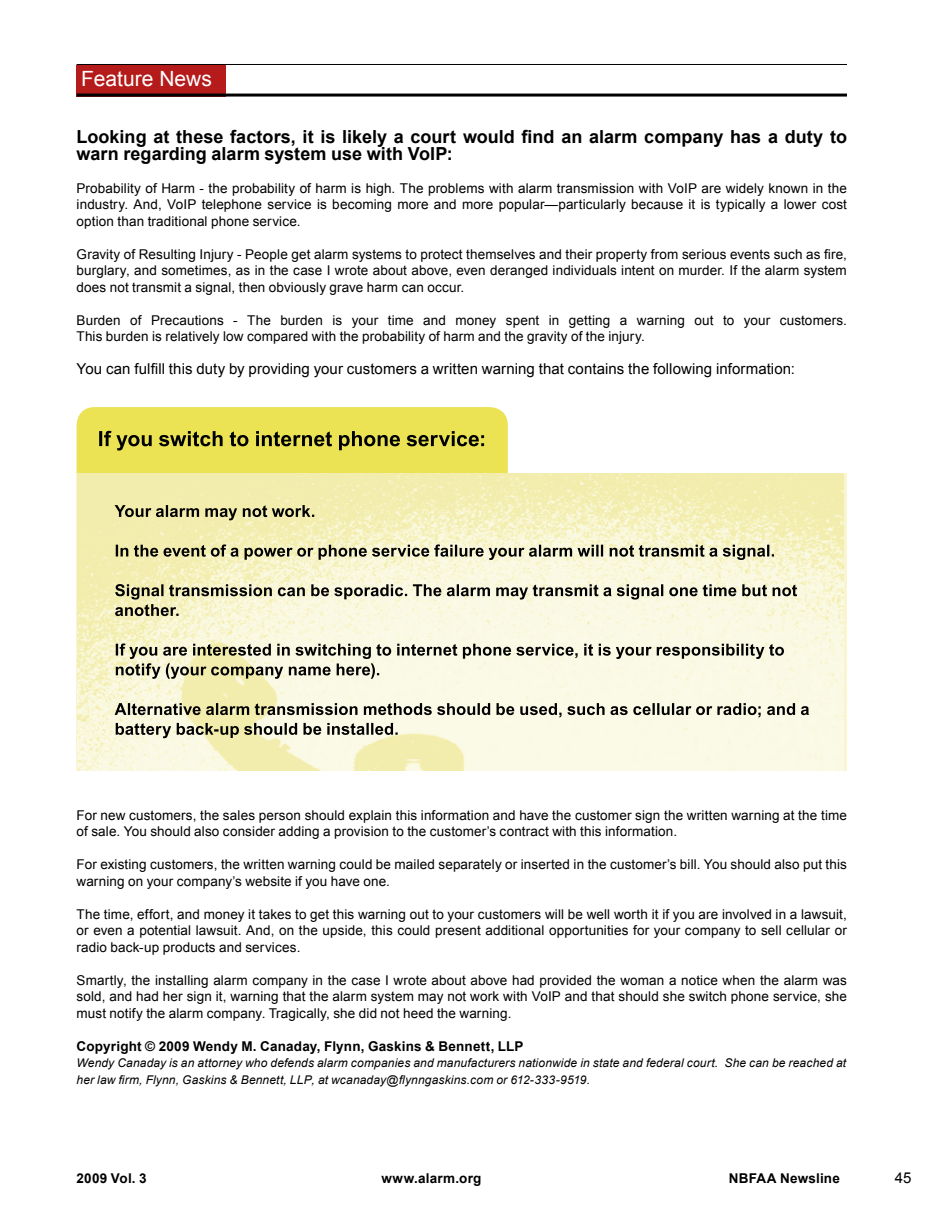
<style>
.page{position:relative;width:936px;height:1212px;background:#fff}
.page>*{position:absolute;margin:0;border:0;box-sizing:border-box;transform-origin:0 0}
.t1{font:21px "Arial";color:#fff}
.t2{font:700 18px/16.5px "Arial";letter-spacing:.005em;color:#000}
.t3{font:15px "Arial";letter-spacing:.005em;color:#000}
.t4{font:13.5px/16.5px "Arial";letter-spacing:.01em;color:#000;text-align:justify}
.t5{font:700 13.5px "Arial";letter-spacing:.015em;color:#000}
.t6{font:italic 12px/16.5px "Arial";letter-spacing:.01em;color:#000}
</style>
<div class="page">
<div style="left:77px;top:65px;width:149px;height:32px;background:#b41b1a"></div>
<hr style="left:77px;top:94px;width:769px;height:3px;background:#000">
<hr style="left:77px;top:64px;width:769px;height:1px;background:#000">
<div style="left:77px;top:407px;width:431px;height:99px;background:#ebe254;border-radius:18px"></div>
<svg style="left:99px;top:431px;width:385px;height:19px"></svg>
<img style="left:77px;top:473px;width:766px;height:297px">
<svg style="left:116px;top:723px;width:281px;height:15px;background:#acab95"></svg>
<svg style="left:115px;top:703px;width:693px;height:14px;background:#acab98"></svg>
<svg style="left:116px;top:643px;width:668px;height:36px;background:#cfcdb8"></svg>
<svg style="left:115px;top:584px;width:682px;height:32px;background:#d3d1b9"></svg>
<svg style="left:116px;top:544px;width:658px;height:16px;background:#b5b394"></svg>
<svg style="left:115px;top:505px;width:199px;height:15px;background:#aeaa7d"></svg>
<h1 class="t1" style="left:81px;top:65px;width:132px">Feature News</h1>
<h2 class="t2" style="left:77px;top:129px;width:771px">Looking at these factors, it is likely a court would find an alarm company has a duty to warn regarding alarm system use with VoIP:</h2>
<p class="t4" style="left:77px;top:180px;width:771px">Probability of Harm - the probability of harm is high. The problems with alarm transmission with VoIP are widely known in the industry. And, VoIP telephone service is becoming more and more popular—particularly because it is typically a lower cost option than traditional phone service.</p>
<p class="t4" style="left:77px;top:246px;width:772px">Gravity of Resulting Injury - People get alarm systems to protect themselves and their property from serious events such as fire, burglary, and sometimes, as in the case I wrote about above, even deranged individuals intent on murder. If the alarm system does not transmit a signal, then obviously grave harm can occur.</p>
<p class="t4" style="left:77px;top:312px;width:772px">Burden of Precautions - The burden is your time and money spent in getting a warning out to your customers.<br>This burden is relatively low compared with the probability of harm and the gravity of the injury.</p>
<p class="t3" style="left:77px;top:359px;width:720px">You can fulfill this duty by providing your customers a written warning that contains the following information:</p>
<p class="t4" style="left:77px;top:807px;width:771px">For new customers, the sales person should explain this information and have the customer sign the written warning at the time of sale. You should also consider adding a provision to the customer’s contract with this information.</p>
<p class="t4" style="left:77px;top:856px;width:771px">For existing customers, the written warning could be mailed separately or inserted in the customer’s bill. You should also put this warning on your company’s website if you have one.</p>
<p class="t4" style="left:77px;top:906px;width:771px">The time, effort, and money it takes to get this warning out to your customers will be well worth it if you are involved in a lawsuit, or even a potential lawsuit. And, on the upside, this could present additional opportunities for your company to sell cellular or radio back-up products and services.</p>
<p class="t4" style="left:77px;top:972px;width:771px">Smartly, the installing alarm company in the case I wrote about above had provided the woman a notice when the alarm was sold, and had her sign it, warning that the alarm system may not work with VoIP and that should she switch phone service, she must notify the alarm company. Tragically, she did not heed the warning.</p>
<p class="t6" style="left:77px;top:1055px;width:771px">Wendy Canaday is an attorney who defends alarm companies and manufacturers nationwide in state and federal court. She can be reached at her law firm, Flynn, Gaskins &amp; Bennett, LLP, at wcanaday@flynngaskins.com or 612-333-9519.</p>
<p class="t5" style="left:77px;top:1037px;width:448px">Copyright © 2009 Wendy M. Canaday, Flynn, Gaskins &amp; Bennett, LLP</p>
<p class="t5" style="left:77px;top:1169px;width:72px">2009 Vol. 3</p>
<p class="t5" style="left:381px;top:1169px;width:101px">www.alarm.org</p>
<p class="t5" style="left:728px;top:1169px;width:112px">NBFAA Newsline</p>
<p class="t3" style="left:894px;top:1167px;width:18px">45</p>
</div>
